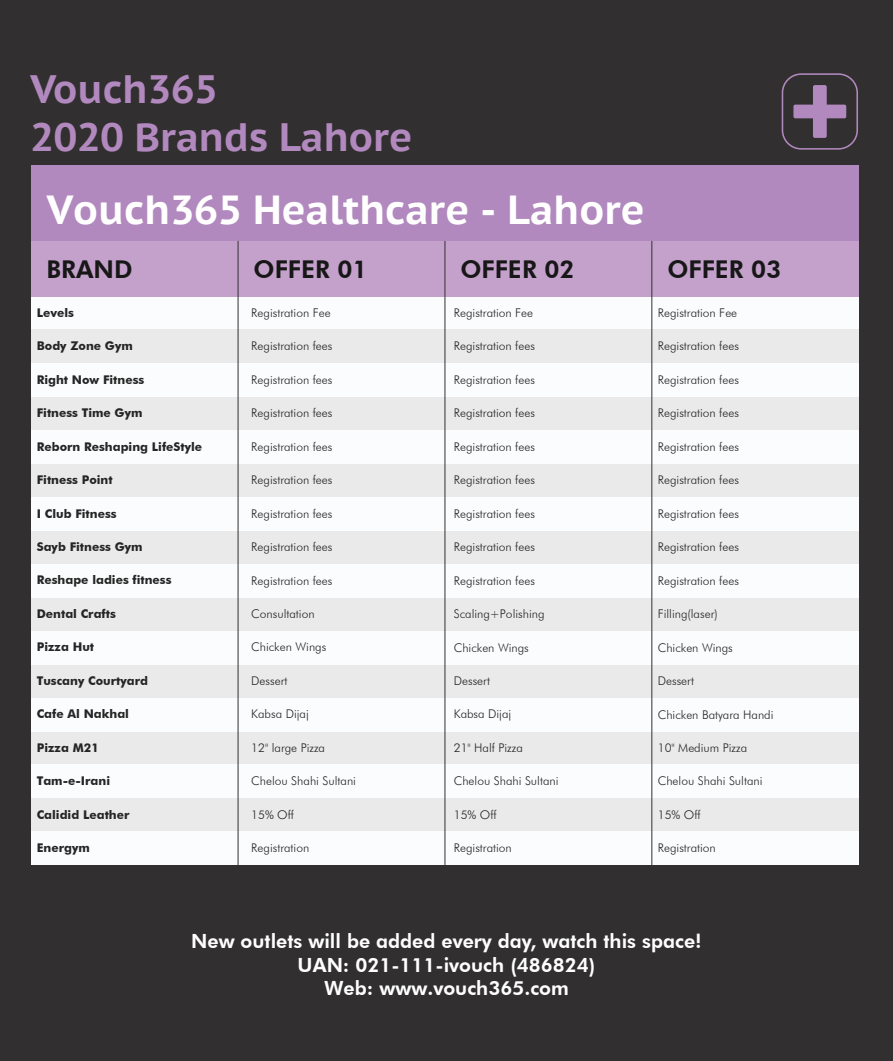
<style>
.page{position:relative;width:893px;height:1061px;background:#312f30}
.page>*{position:absolute;margin:0;border:0;box-sizing:border-box;transform-origin:0 0}
.t1{font:700 40.5px "PT Sans Caption";color:#fff}
.t2{font:700 39.45px/47.4px "PT Sans Caption";color:#b289be}
.t3{font:800 24.45px "Futura BT";color:#171717}
.t4{font:800 19.5px/23.4px "Futura BT";color:#fff;text-align:center}
.t5{font:300 12px "Futura BT";color:#252525}
.t6{font:700 12px "Futura BT";color:#252525}
</style>
<div class="page">
<div style="left:31px;top:296px;width:828px;height:33px;background:#fbfcfd"></div>
<div style="left:31px;top:165px;width:828px;height:76px;background:#b289be"></div>
<div style="left:31px;top:241px;width:828px;height:56px;background:#c4a1cb"></div>
<div style="left:31px;top:330px;width:828px;height:33px;background:#eaeaea"></div>
<div style="left:31px;top:397px;width:828px;height:33px;background:#eaeaea"></div>
<div style="left:31px;top:363px;width:828px;height:33px;background:#fbfcfd"></div>
<div style="left:31px;top:464px;width:828px;height:33px;background:#eaeaea"></div>
<div style="left:31px;top:430px;width:828px;height:33px;background:#fbfcfd"></div>
<div style="left:31px;top:530px;width:828px;height:34px;background:#eaeaea"></div>
<div style="left:31px;top:497px;width:828px;height:33px;background:#fbfcfd"></div>
<div style="left:31px;top:597px;width:828px;height:34px;background:#eaeaea"></div>
<div style="left:31px;top:564px;width:828px;height:33px;background:#fbfcfd"></div>
<div style="left:31px;top:664px;width:828px;height:34px;background:#eaeaea"></div>
<div style="left:31px;top:631px;width:828px;height:33px;background:#fbfcfd"></div>
<div style="left:31px;top:731px;width:828px;height:34px;background:#eaeaea"></div>
<div style="left:31px;top:698px;width:828px;height:33px;background:#fbfcfd"></div>
<div style="left:31px;top:798px;width:828px;height:34px;background:#eaeaea"></div>
<div style="left:31px;top:765px;width:828px;height:33px;background:#fbfcfd"></div>
<div style="left:31px;top:832px;width:828px;height:33px;background:#fbfcfd"></div>
<hr style="left:238px;top:241px;width:1px;height:625px;background:#333132">
<hr style="left:445px;top:241px;width:1px;height:625px;background:#333132">
<hr style="left:651px;top:241px;width:1px;height:625px;background:#333132">
<svg style="left:782px;top:73px;width:76px;height:77px"></svg>
<h2 class="t2" style="left:30px;top:65px;width:384px">Vouch365<br>2020 Brands Lahore</h2>
<h1 class="t1" style="left:47px;top:183px;width:599px">Vouch365 Healthcare - Lahore</h1>
<h3 class="t3" style="left:47px;top:254px;width:87px">BRAND</h3>
<h3 class="t3" style="left:254px;top:254px;width:116px">OFFER 01</h3>
<h3 class="t3" style="left:460px;top:254px;width:116px">OFFER 02</h3>
<h3 class="t3" style="left:667px;top:254px;width:116px">OFFER 03</h3>
<p class="t6" style="left:37px;top:305px;width:39px">Levels</p>
<p class="t6" style="left:37px;top:339px;width:98px">Body Zone Gym</p>
<p class="t6" style="left:37px;top:372px;width:109px">Right Now Fitness</p>
<p class="t6" style="left:37px;top:406px;width:107px">Fitness Time Gym</p>
<p class="t6" style="left:37px;top:439px;width:167px">Reborn Reshaping LifeStyle</p>
<p class="t6" style="left:37px;top:472px;width:77px">Fitness Point</p>
<p class="t6" style="left:37px;top:506px;width:81px">I Club Fitness</p>
<p class="t6" style="left:37px;top:539px;width:107px">Sayb Fitness Gym</p>
<p class="t6" style="left:37px;top:573px;width:136px">Reshape ladies fitness</p>
<p class="t6" style="left:37px;top:606px;width:81px">Dental Crafts</p>
<p class="t6" style="left:37px;top:640px;width:59px">Pizza Hut</p>
<p class="t6" style="left:37px;top:673px;width:113px">Tuscany Courtyard</p>
<p class="t6" style="left:37px;top:707px;width:94px">Cafe Al Nakhal</p>
<p class="t6" style="left:37px;top:740px;width:64px">Pizza M21</p>
<p class="t6" style="left:37px;top:774px;width:75px">Tam-e-Irani</p>
<p class="t6" style="left:37px;top:807px;width:94px">Calidid Leather</p>
<p class="t6" style="left:37px;top:840px;width:55px">Energym</p>
<p class="t5" style="left:251px;top:305px;width:81px">Registration Fee</p>
<p class="t5" style="left:251px;top:339px;width:83px">Registration fees</p>
<p class="t5" style="left:251px;top:372px;width:83px">Registration fees</p>
<p class="t5" style="left:251px;top:406px;width:83px">Registration fees</p>
<p class="t5" style="left:251px;top:439px;width:83px">Registration fees</p>
<p class="t5" style="left:251px;top:473px;width:83px">Registration fees</p>
<p class="t5" style="left:251px;top:506px;width:83px">Registration fees</p>
<p class="t5" style="left:251px;top:539px;width:83px">Registration fees</p>
<p class="t5" style="left:251px;top:573px;width:83px">Registration fees</p>
<p class="t5" style="left:251px;top:606px;width:65px">Consultation</p>
<p class="t5" style="left:251px;top:640px;width:77px">Chicken Wings</p>
<p class="t5" style="left:251px;top:673px;width:38px">Dessert</p>
<p class="t5" style="left:251px;top:707px;width:59px">Kabsa Dijaj</p>
<p class="t5" style="left:251px;top:740px;width:75px">12" large Pizza</p>
<p class="t5" style="left:251px;top:774px;width:106px">Chelou Shahi Sultani</p>
<p class="t5" style="left:251px;top:807px;width:44px">15% Off</p>
<p class="t5" style="left:251px;top:841px;width:60px">Registration</p>
<p class="t5" style="left:454px;top:305px;width:81px">Registration Fee</p>
<p class="t5" style="left:454px;top:339px;width:83px">Registration fees</p>
<p class="t5" style="left:454px;top:372px;width:83px">Registration fees</p>
<p class="t5" style="left:454px;top:406px;width:83px">Registration fees</p>
<p class="t5" style="left:454px;top:439px;width:83px">Registration fees</p>
<p class="t5" style="left:454px;top:473px;width:83px">Registration fees</p>
<p class="t5" style="left:454px;top:506px;width:83px">Registration fees</p>
<p class="t5" style="left:454px;top:540px;width:83px">Registration fees</p>
<p class="t5" style="left:454px;top:573px;width:83px">Registration fees</p>
<p class="t5" style="left:454px;top:606px;width:92px">Scaling+Polishing</p>
<p class="t5" style="left:454px;top:640px;width:77px">Chicken Wings</p>
<p class="t5" style="left:454px;top:673px;width:38px">Dessert</p>
<p class="t5" style="left:454px;top:707px;width:59px">Kabsa Dijaj</p>
<p class="t5" style="left:454px;top:740px;width:71px">21" Half Pizza</p>
<p class="t5" style="left:454px;top:774px;width:106px">Chelou Shahi Sultani</p>
<p class="t5" style="left:454px;top:807px;width:44px">15% Off</p>
<p class="t5" style="left:454px;top:841px;width:60px">Registration</p>
<p class="t5" style="left:658px;top:305px;width:81px">Registration Fee</p>
<p class="t5" style="left:658px;top:339px;width:83px">Registration fees</p>
<p class="t5" style="left:658px;top:372px;width:83px">Registration fees</p>
<p class="t5" style="left:658px;top:406px;width:83px">Registration fees</p>
<p class="t5" style="left:658px;top:439px;width:83px">Registration fees</p>
<p class="t5" style="left:658px;top:473px;width:83px">Registration fees</p>
<p class="t5" style="left:658px;top:506px;width:83px">Registration fees</p>
<p class="t5" style="left:658px;top:540px;width:83px">Registration fees</p>
<p class="t5" style="left:658px;top:573px;width:83px">Registration fees</p>
<p class="t5" style="left:658px;top:607px;width:61px">Filling(laser)</p>
<p class="t5" style="left:658px;top:640px;width:77px">Chicken Wings</p>
<p class="t5" style="left:658px;top:673px;width:38px">Dessert</p>
<p class="t5" style="left:658px;top:707px;width:117px">Chicken Batyara Handi</p>
<p class="t5" style="left:658px;top:740px;width:91px">10" Medium Pizza</p>
<p class="t5" style="left:658px;top:774px;width:106px">Chelou Shahi Sultani</p>
<p class="t5" style="left:658px;top:807px;width:44px">15% Off</p>
<p class="t5" style="left:658px;top:841px;width:60px">Registration</p>
<h3 class="t4" style="left:191px;top:929px;width:512px">New outlets will be added every day, watch this space!<br>UAN: 021-111-ivouch (486824)<br>Web: www.vouch365.com</h3>
</div>
